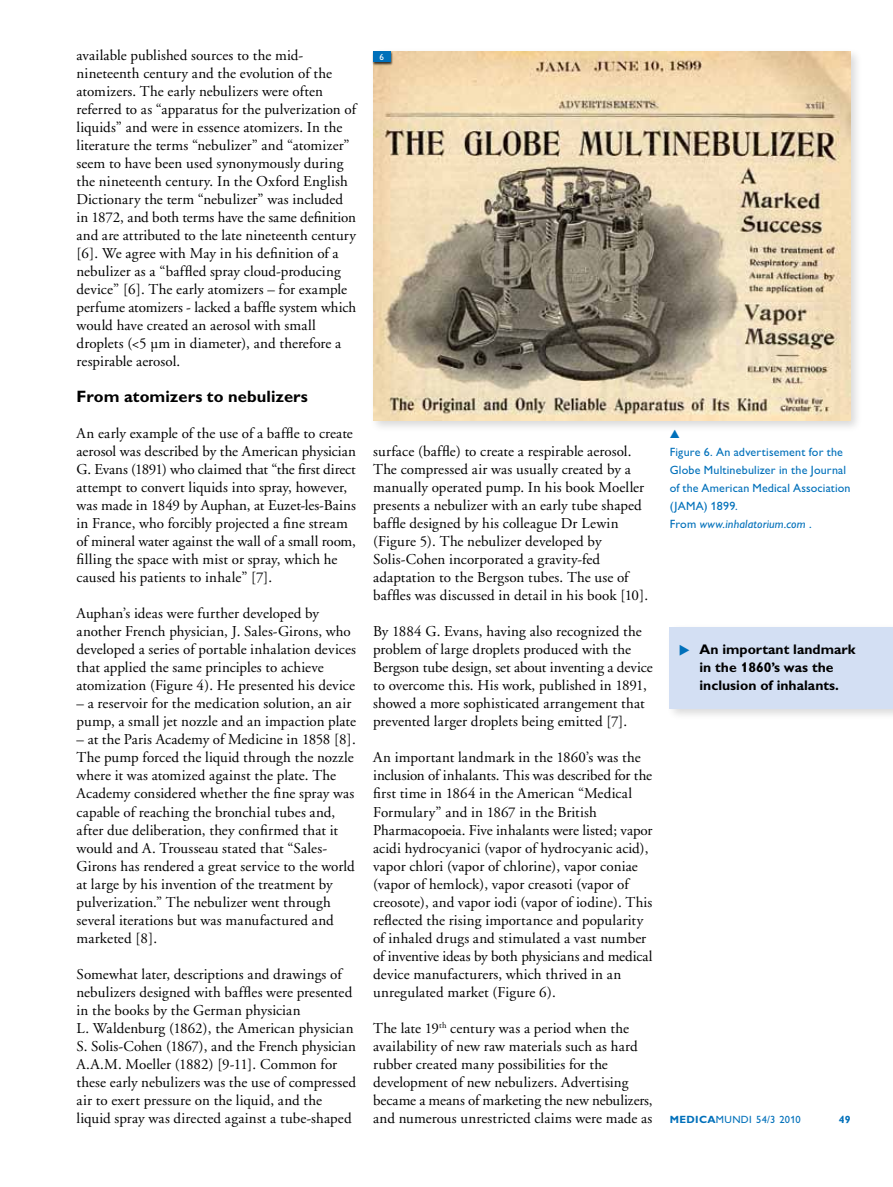
<style>
.page{position:relative;width:893px;height:1187px;background:#fff}
.page>*{position:absolute;margin:0;border:0;box-sizing:border-box;transform-origin:0 0}
.t1{font:700 16.5px "Gill Sans Alt One WGL";letter-spacing:.005em;color:#000}
.t2{font:15px/18px "Adobe Garamond";letter-spacing:.005em;color:#000}
.t3{font:700 13.95px/18px "Gill Sans Alt One WGL";color:#000}
.t4{font:13.95px "European Pi Three";color:#0070ba}
.t5{font:12px/18px "Gill Sans Alt One WGL";letter-spacing:.015em;color:#0070ba}
.t6{font:12px "European Pi Three";color:#0070ba}
.t7{font:10.5px "Gill Sans Alt One WGL";letter-spacing:.025em;color:#0070ba}
.t8{font:700 10.5px "Gill Sans Alt One WGL";color:#0070ba}
.t9{font:9px "Gill Sans Alt One WGL";color:#fff}
.s1{font-style:italic}
.s2{font-weight:700}
</style>
<div class="page">
<div style="left:369px;top:47px;width:494px;height:386px;background:#000;opacity:.15"></div>
<img style="left:373px;top:51px;width:477px;height:369px">
<div style="left:372px;top:51px;width:21px;height:14px;background:#000;opacity:.75"></div>
<div style="left:373px;top:51px;width:17px;height:11px;background:#0070ba"></div>
<div style="left:666px;top:623px;width:227px;height:98px;background:#000;opacity:.15"></div>
<div style="left:670px;top:627px;width:223px;height:81px;background:#d3dff3"></div>
<p class="t2" style="left:77px;top:47px;width:281px">available published sources to the mid&shy;nineteenth century and the evolution of the atomizers. The early nebulizers were often referred to as “apparatus for the pulverization of liquids” and were in essence atomizers. In the literature the terms “nebulizer” and “atomizer” seem to have been used synonymously during the nineteenth century. In the Oxford English Dictionary the term “nebulizer” was included in 1872, and both terms have the same definition and are attributed to the late nineteenth century [6]. We agree with May in his definition of a nebulizer as a “baffled spray cloud-producing device” [6]. The early atomizers – for example perfume atomizers - lacked a baffle system which would have created an aerosol with small droplets (&lt;5 µm in diameter), and therefore a respirable aerosol.</p>
<p class="t1" style="left:77px;top:385px;width:233px">From atomizers to nebulizers</p>
<p class="t2" style="left:77px;top:425px;width:281px">An early example of the use of a baffle to create aerosol was described by the American physician G. Evans (1891) who claimed that “the first direct attempt to convert liquids into spray, however, was made in 1849 by Auphan, at Euzet-les-Bains in France, who forcibly projected a fine stream of mineral water against the wall of a small room, filling the space with mist or spray, which he caused his patients to inhale” [7].</p>
<p class="t2" style="left:77px;top:605px;width:281px">Auphan’s ideas were further developed by another French physician, J. Sales-Girons, who developed a series of portable inhalation devices that applied the same principles to achieve atomization (Figure 4). He presented his device</p>
<p class="t2" style="left:77px;top:695px;width:281px">– a reservoir for the medication solution, an air pump, a small jet nozzle and an impaction plate</p>
<p class="t2" style="left:77px;top:731px;width:281px">– at the Paris Academy of Medicine in 1858 [8].<br>The pump forced the liquid through the nozzle where it was atomized against the plate. The Academy considered whether the fine spray was capable of reaching the bronchial tubes and, after due deliberation, they confirmed that it would and A. Trousseau stated that “Sales-Girons has rendered a great service to the world at large by his invention of the treatment by pulverization.” The nebulizer went through several iterations but was manufactured and marketed [8].</p>
<p class="t2" style="left:77px;top:965px;width:281px">Somewhat later, descriptions and drawings of nebulizers designed with baffles were presented in the books by the German physician<br>L. Waldenburg (1862), the American physician S. Solis-Cohen (1867), and the French physician A.A.M. Moeller (1882) [9-11]. Common for these early nebulizers was the use of compressed air to exert pressure on the liquid, and the liquid spray was directed against a tube-shaped</p>
<p class="t9" style="left:379px;top:51px;width:6px">6</p>
<p class="t2" style="left:373px;top:443px;width:277px">surface (baffle) to create a respirable aerosol.<br>The compressed air was usually created by a manually operated pump. In his book Moeller presents a nebulizer with an early tube shaped baffle designed by his colleague Dr Lewin (Figure 5). The nebulizer developed by Solis-Cohen incorporated a gravity-fed adaptation to the Bergson tubes. The use of baffles was discussed in detail in his book [10].</p>
<p class="t2" style="left:373px;top:623px;width:281px">By 1884 G. Evans, having also recognized the problem of large droplets produced with the Bergson tube design, set about inventing a device to overcome this. His work, published in 1891, showed a more sophisticated arrangement that prevented larger droplets being emitted [7].</p>
<p class="t2" style="left:373px;top:749px;width:281px">An important landmark in the 1860’s was the inclusion of inhalants. This was described for the first time in 1864 in the American “Medical Formulary” and in 1867 in the British Pharmacopoeia. Five inhalants were listed; vapor acidi hydrocyanici (vapor of hydrocyanic acid), vapor chlori (vapor of chlorine), vapor coniae (vapor of hemlock), vapor creasoti (vapor of creosote), and vapor iodi (vapor of iodine). This reflected the rising importance and popularity of inhaled drugs and stimulated a vast number of inventive ideas by both physicians and medical device manufacturers, which thrived in an unregulated market (Figure 6).</p>
<p class="t2" style="left:373px;top:1019px;width:281px">The late 19<sup>th</sup> century was a period when the availability of new raw materials such as hard rubber created many possibilities for the development of new nebulizers. Advertising became a means of marketing the new nebulizers, and numerous unrestricted claims were made as</p>
<p class="t6" style="left:670px;top:426px;width:12px">G</p>
<p class="t5" style="left:670px;top:443px;width:182px">Figure 6. An advertisement for the<br>Globe Multinebulizer in the Journal of the American Medical Association (JAMA) 1899.<br>From <span class="s1">www.inhalatorium.com</span> .</p>
<p class="t4" style="left:679px;top:640px;width:11px">E</p>
<p class="t3" style="left:699px;top:640px;width:157px">An important landmark in the 1860’s was the inclusion of inhalants.</p>
<p class="t7" style="left:670px;top:1111px;width:133px"><span class="s2">MEDICA</span>MUNDI 54/3 2010</p>
<p class="t8" style="left:839px;top:1111px;width:13px">49</p>
</div>
